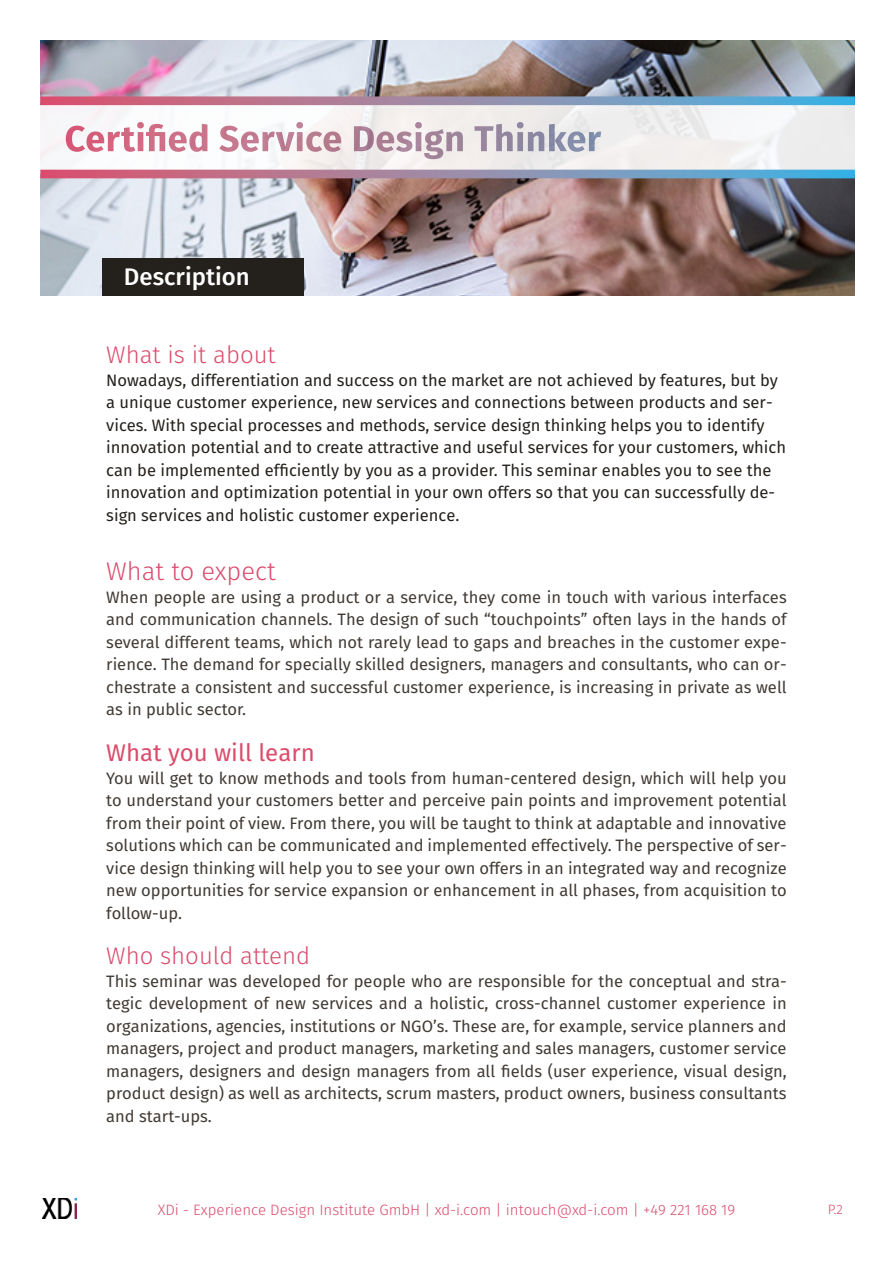
<style>
.page{position:relative;width:893px;height:1263px;background:#fff}
.page>*{position:absolute;margin:0;border:0;box-sizing:border-box;transform-origin:0 0}
.t1{font:300 25.5px "Fira Sans";color:#da4c6c}
.t2{font:300 24px "Fira Sans";color:#da4c6c}
.t3{font:24px "Fira Sans";color:#da4c6c}
.t4{font:500 24px "Fira Sans";color:#fff}
.t5{font:16.5px/22.5px "Fira Sans";color:#413a34;text-align:justify}
.t6{font:16.5px/22.5px "Fira Sans";color:#24201c}
.t7{font:300 15px "Fira Sans";color:#da4c6c}
.t8{font:300 13.5px "Fira Sans";color:#da4c6c}
</style>
<div class="page">
<img style="left:40px;top:40px;width:815px;height:256px">
<svg style="left:40px;top:105px;width:815px;height:65px;fill:#f3f0ef"></svg>
<img style="left:66px;top:126px;width:19px;height:26px">
<img style="left:86px;top:131px;width:18px;height:21px">
<img style="left:108px;top:132px;width:12px;height:19px">
<img style="left:121px;top:127px;width:14px;height:25px">
<img style="left:137px;top:122px;width:7px;height:29px">
<img style="left:146px;top:124px;width:19px;height:27px">
<img style="left:169px;top:131px;width:18px;height:21px">
<img style="left:189px;top:124px;width:18px;height:28px">
<img style="left:219px;top:126px;width:19px;height:26px">
<img style="left:241px;top:131px;width:18px;height:21px">
<img style="left:262px;top:132px;width:33px;height:19px">
<img style="left:296px;top:122px;width:7px;height:29px">
<img style="left:306px;top:131px;width:35px;height:21px">
<img style="left:354px;top:126px;width:20px;height:25px">
<img style="left:376px;top:131px;width:18px;height:21px">
<img style="left:396px;top:131px;width:16px;height:21px">
<img style="left:415px;top:122px;width:7px;height:29px">
<img style="left:424px;top:129px;width:20px;height:30px">
<img style="left:446px;top:131px;width:17px;height:20px">
<img style="left:474px;top:126px;width:19px;height:25px">
<img style="left:496px;top:124px;width:17px;height:27px">
<img style="left:517px;top:122px;width:6px;height:29px">
<img style="left:528px;top:131px;width:16px;height:20px">
<img style="left:549px;top:124px;width:18px;height:27px">
<img style="left:568px;top:131px;width:17px;height:21px">
<img style="left:589px;top:132px;width:12px;height:19px">
<div style="left:102px;top:258px;width:202px;height:38px;background:#24201c"></div>
<img style="left:40px;top:96px;width:815px;height:9px">
<img style="left:40px;top:170px;width:815px;height:8px">
<img style="left:43px;top:1198px;width:34px;height:20px">
<h2 class="t4" style="left:124px;top:260px;width:127px">Description</h2>
<h2 class="t2" style="left:106px;top:338px;width:171px">What is it about</h2>
<p class="t6" style="left:106px;top:370px;width:681px">Nowadays, differentiation and success on the market are not achieved by features, but by a unique customer experience, new services and connections between products and ser&shy;vices. With special processes and methods, service design thinking helps you to identify innovation potential and to create attractive and useful services for your customers, which can be implemented efficiently by you as a provider. This seminar enables you to see the innovation and optimization potential in your own offers so that you can successfully de&shy;sign services and holistic customer experience.</p>
<h1 class="t1" style="left:106px;top:553px;width:171px">What to expect</h1>
<p class="t5" style="left:106px;top:587px;width:682px">When people are using a product or a service, they come in touch with various interfaces and communication channels. The design of such “touchpoints” often lays in the hands of several different teams, which not rarely lead to gaps and breaches in the customer expe&shy;rience. The demand for specially skilled designers, managers and consultants, who can or&shy;chestrate a consistent and successful customer experience, is increasing in private as well as in public sector.</p>
<h2 class="t3" style="left:106px;top:736px;width:210px">What you will learn</h2>
<p class="t5" style="left:106px;top:768px;width:682px">You will get to know methods and tools from human-centered design, which will help you to understand your customers better and perceive pain points and improvement potential from their point of view. From there, you will be taught to think at adaptable and innovative solutions which can be communicated and implemented effectively. The perspective of ser&shy;vice design thinking will help you to see your own offers in an integrated way and recognize new opportunities for service expansion or enhancement in all phases, from acquisition to follow-up.</p>
<h2 class="t2" style="left:106px;top:939px;width:205px">Who should attend</h2>
<p class="t5" style="left:106px;top:971px;width:682px">This seminar was developed for people who are responsible for the conceptual and stra&shy;tegic development of new services and a holistic, cross-channel customer experience in organizations, agencies, institutions or NGO’s. These are, for example, service planners and managers, project and product managers, marketing and sales managers, customer service managers, designers and design managers from all fields (user experience, visual design, product design) as well as architects, scrum masters, product owners, business consultants and start-ups.</p>
<p class="t7" style="left:158px;top:1199px;width:579px">XDi - Experience Design Institute GmbH | xd-i.com | intouch@xd-i.com | +49 221 168 19</p>
<p class="t8" style="left:828px;top:1200px;width:17px">P.2</p>
</div>
